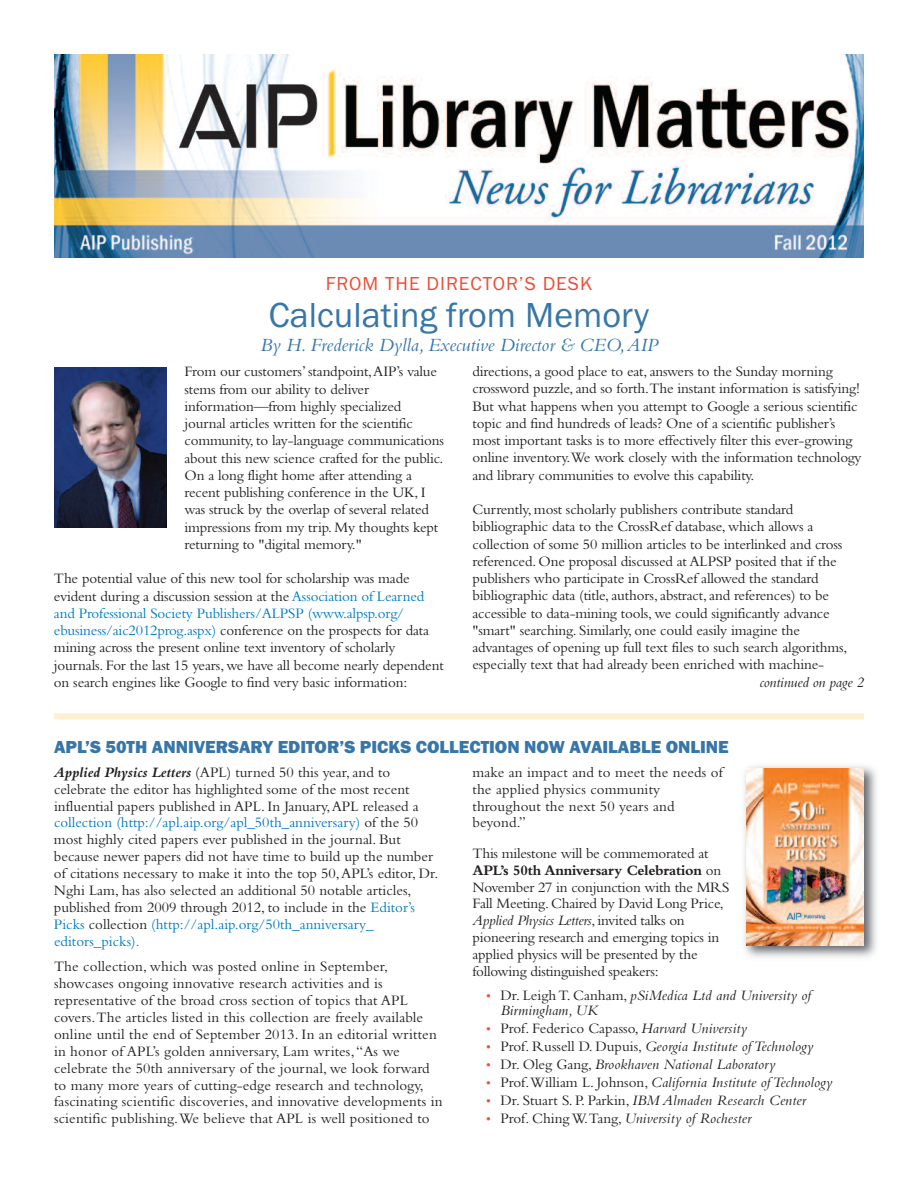
<style>
.page{position:relative;width:918px;height:1188px;background:#fff}
.page>*{position:absolute;margin:0;border:0;box-sizing:border-box;transform-origin:0 0}
.t1{font:36px "Franklin Gothic";color:#3776a8}
.t2{font:italic 19.5px "Bembo";color:#3776a8}
.t3{font:19.5px "Franklin Gothic";letter-spacing:.05em;color:#ef4d35}
.t4{font:800 18px "Franklin Gothic";color:#3776a8}
.t5{font:15px/17.2px "Bembo";letter-spacing:-.01em;color:#231f20}
.t6{font:15px/16.8px "Bembo";letter-spacing:.01em;color:#231f20}
.t7{font:italic 15px/15px "Bembo";letter-spacing:.01em;color:#231f20}
.t8{font:italic 15px "Bembo";letter-spacing:-.01em;color:#231f20}
.s1{color:#007bc3}
.s2{font-weight:700;font-style:italic}
.s3{font-weight:700}
.s4{font-style:italic}
.s5{font-style:normal;font-size:13.5px;color:#ef4d35}
.s6{font-style:normal}
.s7{font-size:13.5px;color:#ef4d35}
</style>
<div class="page">
<div style="left:54px;top:713px;width:810px;height:6px;background:#fef1d2"></div>
<img style="left:54px;top:54px;width:810px;height:204px">
<img style="left:54px;top:367px;width:112px;height:160px">
<img style="left:744px;top:766px;width:133px;height:192px">
<img style="left:747px;top:768px;width:117px;height:177px">
<h2 class="t3" style="left:326px;top:272px;width:268px">FROM THE DIRECTOR’S DESK</h2>
<h1 class="t1" style="left:269px;top:294px;width:382px">Calculating from Memory</h1>
<h2 class="t2" style="left:260px;top:338px;width:399px">By H. Frederick Dylla, Executive Director &amp; CEO,AIP</h2>
<p class="t5" style="left:184px;top:365px;width:261px">From our customers’ standpoint,AIP’s value stems from our ability to deliver information—from highly specialized journal articles written for the scientific community, to lay-language communications about this new science crafted for the public.<br>On a long flight home after attending a recent publishing conference in the UK, I was struck by the overlap of several related impressions from my trip. My thoughts kept returning to "digital memory."</p>
<p class="t5" style="left:54px;top:572px;width:391px">The potential value of this new tool for scholarship was made evident during a discussion session at the <span class="s1">Association of Learned and Professional Society Publishers/ALPSP (www.alpsp.org/ ebusiness/aic2012prog.aspx)</span> conference on the prospects for data mining across the present online text inventory of scholarly journals. For the last 15 years, we have all become nearly dependent on search engines like Google to find very basic information:</p>
<p class="t5" style="left:472px;top:364px;width:391px">directions, a good place to eat, answers to the Sunday morning crossword puzzle, and so forth.The instant information is satisfying!<br>But what happens when you attempt to Google a serious scientific topic and find hundreds of leads? One of a scientific publisher’s most important tasks is to more effectively filter this ever-growing online inventory.We work closely with the information technology and library communities to evolve this capability.</p>
<p class="t5" style="left:472px;top:502px;width:376px">Currently, most scholarly publishers contribute standard bibliographic data to the CrossRef database, which allows a collection of some 50 million articles to be interlinked and cross referenced. One proposal discussed at ALPSP posited that if the publishers who participate in CrossRef allowed the standard bibliographic data (title, authors, abstract, and references) to be accessible to data-mining tools, we could significantly advance "smart" searching. Similarly, one could easily imagine the advantages of opening up full text files to such search algorithms, especially text that had already been enriched with machine-</p>
<p class="t8" style="left:760px;top:677px;width:106px">continued on page 2</p>
<p class="t4" style="left:54px;top:736px;width:676px">APL’S 50TH ANNIVERSARY EDITOR’S PICKS COLLECTION NOW AVAILABLE ONLINE</p>
<p class="t5" style="left:54px;top:765px;width:386px;line-height:16.8px"><span class="s2">Applied Physics Letters</span> (APL) turned 50 this year, and to celebrate the editor has highlighted some of the most recent influential papers published in APL. In January,APL released a <span class="s1">collection (http://apl.aip.org/apl_50th_anniversary)</span> of the 50 most highly cited papers ever published in the journal. But because newer papers did not have time to build up the number of citations necessary to make it into the top 50,APL’s editor, Dr.<br>Nghi Lam, has also selected an additional 50 notable articles, published from 2009 through 2012, to include in the <span class="s1">Editor’s Picks</span> collection <span class="s1">(http://apl.aip.org/50th_anniversary_ editors_picks).</span></p>
<p class="t6" style="left:54px;top:960px;width:390px">The collection, which was posted online in September, showcases ongoing innovative research activities and is representative of the broad cross section of topics that APL covers.The articles listed in this collection are freely available online until the end of September 2013. In an editorial written in honor of APL’s golden anniversary, Lam writes,“As we celebrate the 50th anniversary of the journal, we look forward to many more years of cutting-edge research and technology, fascinating scientific discoveries, and innovative developments in scientific publishing.We believe that APL is well positioned to</p>
<p class="t6" style="left:472px;top:765px;width:252px">make an impact and to meet the needs of the applied physics community throughout the next 50 years and beyond.”</p>
<p class="t5" style="left:472px;top:846px;width:258px;line-height:16.8px">This milestone will be commemorated at <span class="s3">APL’s 50th Anniversary Celebration</span> on November 27 in conjunction with the MRS Fall Meeting. Chaired by David Long Price, <span class="s4">Applied Physics Letters</span>, invited talks on pioneering research and emerging topics in applied physics will be presented by the following distinguished speakers:</p>
<p class="t7" style="left:500px;top:989px;width:312px;text-indent:-14px"><span class="s5">•</span> <span class="s6">Dr. LeighT. Canham,</span> pSiMedica Ltd and University of<br>Birmingham, UK</p>
<p class="t5" style="left:486px;top:1021px;width:263px"><span class="s7">•</span> Prof. Federico Capasso, <span class="s4">Harvard University</span></p>
<p class="t7" style="left:486px;top:1040px;width:329px"><span class="s5">•</span> <span class="s6">Prof. Russell D. Dupuis,</span> Georgia Institute ofTechnology</p>
<p class="t7" style="left:486px;top:1058px;width:291px"><span class="s5">•</span> <span class="s6">Dr. Oleg Gang,</span> Brookhaven National Laboratory</p>
<p class="t7" style="left:486px;top:1076px;width:348px"><span class="s5">•</span> <span class="s6">Prof.William L. Johnson,</span> California Institute ofTechnology</p>
<p class="t7" style="left:486px;top:1094px;width:321px"><span class="s5">•</span> <span class="s6">Dr. Stuart S. P. Parkin,</span> IBM Almaden Research Center</p>
<p class="t7" style="left:486px;top:1112px;width:267px"><span class="s5">•</span> <span class="s6">Prof. ChingW.Tang,</span> University of Rochester</p>
</div>
